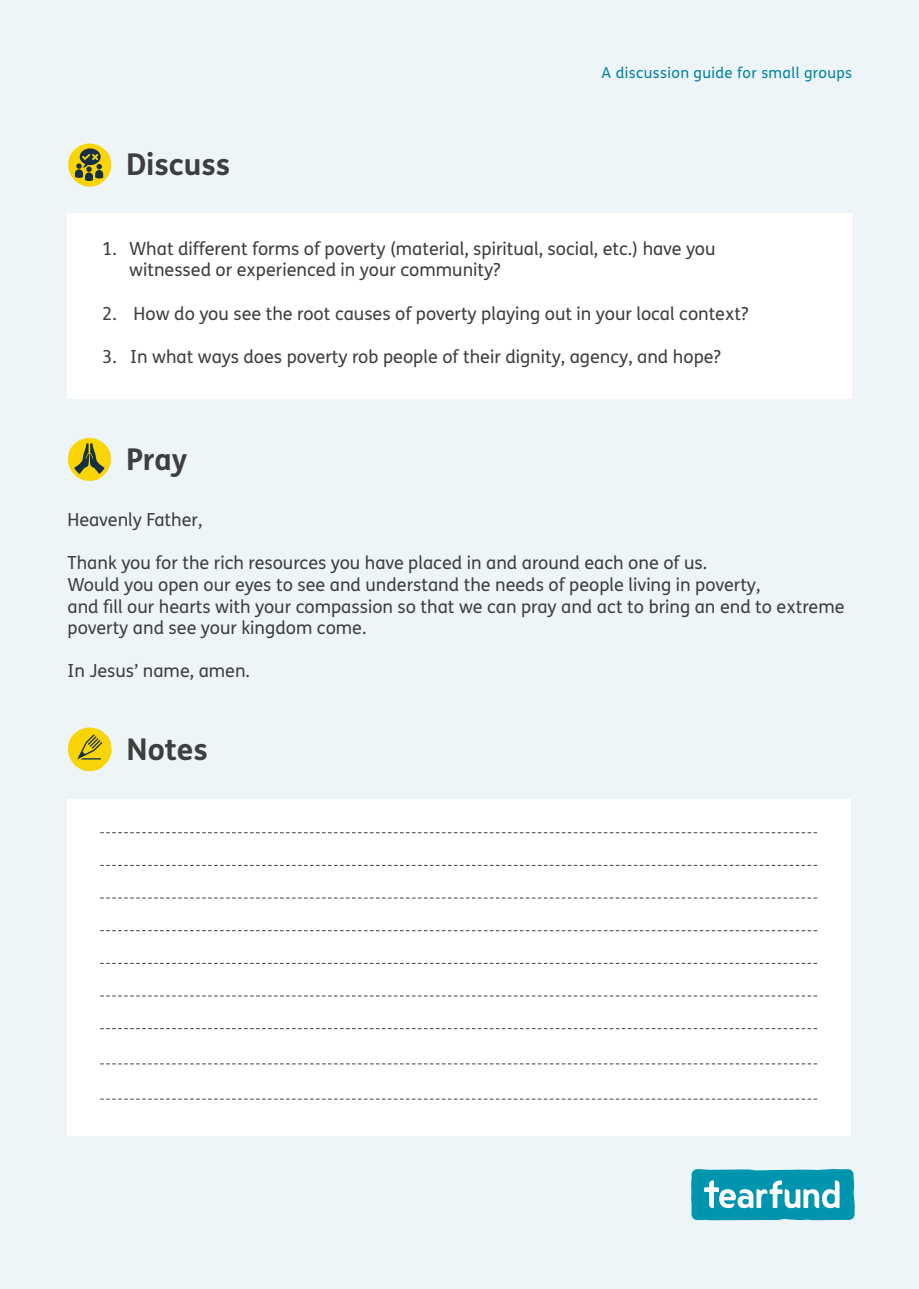
<style>
.page{position:relative;width:919px;height:1289px;background:#fff}
.page>*{position:absolute;margin:0;border:0;box-sizing:border-box;transform-origin:0 0}
.t1{font:700 30px "FS Me";color:#3e3e3f}
.t2{font:18px/21.6px "FS Me";color:#3e3e3f}
.t3{font:15px "FS Me";letter-spacing:.025em;color:#00819f}
</style>
<div class="page">
<div style="left:0;top:0;width:918px;height:1288px;background:#eef5f8"></div>
<div style="left:67px;top:214px;width:784px;height:185px;background:#fff"></div>
<div style="left:67px;top:799px;width:784px;height:336px;background:#fff"></div>
<svg style="left:100px;top:865px;width:716px;height:1px"></svg>
<svg style="left:100px;top:897px;width:716px;height:1px"></svg>
<svg style="left:100px;top:930px;width:716px;height:1px"></svg>
<svg style="left:100px;top:963px;width:716px;height:1px"></svg>
<svg style="left:100px;top:995px;width:716px;height:1px"></svg>
<svg style="left:100px;top:832px;width:716px;height:1px"></svg>
<svg style="left:100px;top:1028px;width:716px;height:1px"></svg>
<svg style="left:691px;top:1168px;width:163px;height:52px;background:#36abbf"></svg>
<svg style="left:67px;top:437px;width:44px;height:44px"></svg>
<svg style="left:68px;top:727px;width:44px;height:44px"></svg>
<svg style="left:68px;top:143px;width:43px;height:43px"></svg>
<svg style="left:100px;top:1063px;width:716px;height:1px"></svg>
<svg style="left:100px;top:1098px;width:716px;height:1px"></svg>
<h1 class="t1" style="left:126px;top:141px;width:106px">Discuss</h1>
<p class="t3" style="left:601px;top:62px;width:252px">A discussion guide for small groups</p>
<p class="t2" style="left:129px;top:237px;width:588px;text-indent:-27px">1. What different forms of poverty (material, spiritual, social, etc.) have you witnessed or experienced in your community?</p>
<p class="t2" style="left:102px;top:302px;width:647px">2. How do you see the root causes of poverty playing out in your local context?</p>
<p class="t2" style="left:102px;top:345px;width:620px">3. In what ways does poverty rob people of their dignity, agency, and hope?</p>
<h1 class="t1" style="left:126px;top:436px;width:63px">Pray</h1>
<p class="t2" style="left:68px;top:508px;width:136px">Heavenly Father,</p>
<p class="t2" style="left:68px;top:552px;width:778px">Thank you for the rich resources you have placed in and around each one of us.<br>Would you open our eyes to see and understand the needs of people living in poverty,<br>and fill our hearts with your compassion so that we can pray and act to bring an end to extreme poverty and see your kingdom come.</p>
<p class="t2" style="left:68px;top:660px;width:184px">In Jesus’ name, amen.</p>
<h1 class="t1" style="left:126px;top:726px;width:83px">Notes</h1>
</div>
